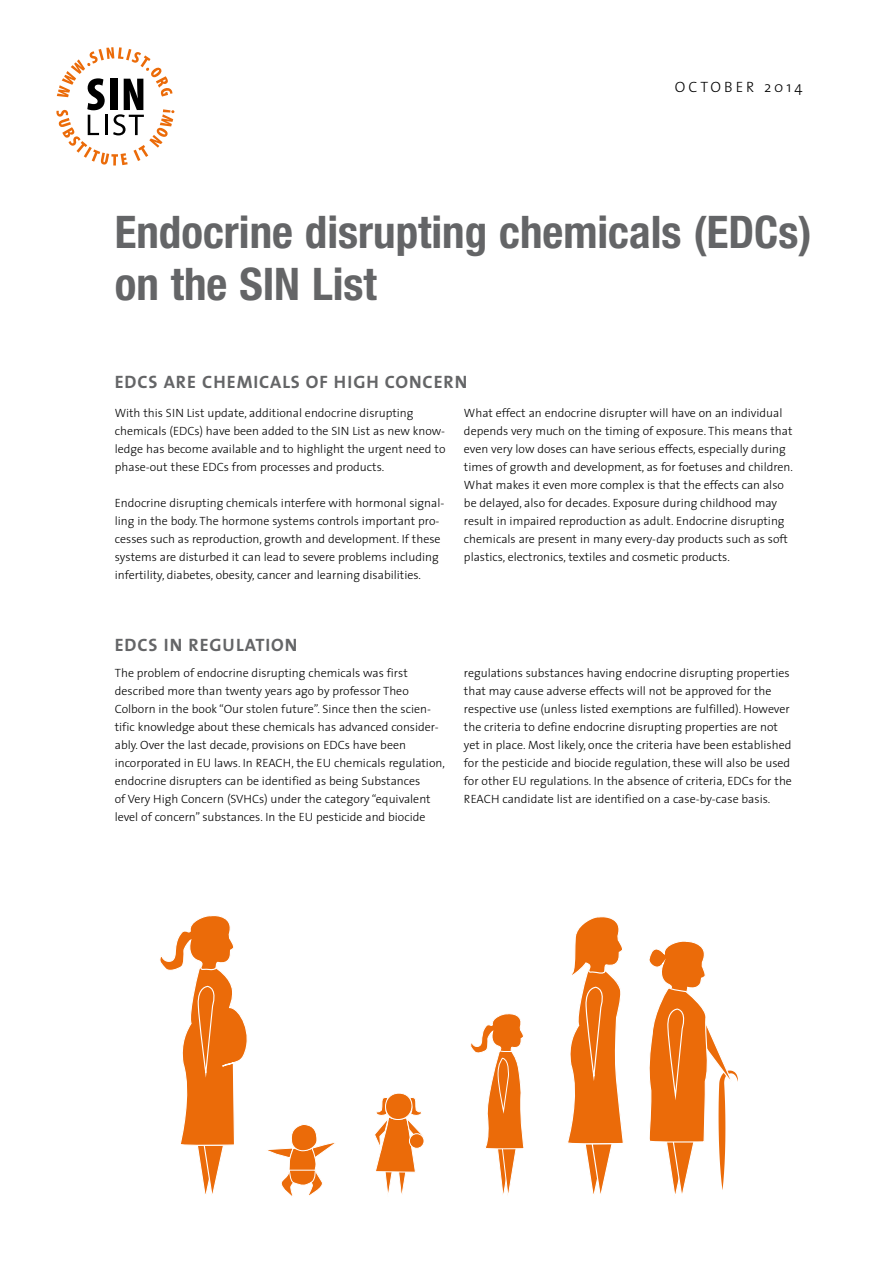
<style>
.page{position:relative;width:893px;height:1263px;background:#fff}
.page>*{position:absolute;margin:0;border:0;box-sizing:border-box;transform-origin:0 0}
.t1{font:700 condensed 45px/52.5px "Helvetica Neue";color:#646567}
.t2{font:700 18px "The Sans";letter-spacing:.05em;color:#646567}
.t3{font:300 15px "The Sans";letter-spacing:.2em;color:#000}
.t4{font:300 12px/18px "The Sans";color:#000}
</style>
<div class="page">
<svg style="left:160px;top:915px;width:88px;height:280px"></svg>
<svg style="left:649px;top:941px;width:89px;height:253px"></svg>
<svg style="left:567px;top:916px;width:57px;height:278px"></svg>
<svg style="left:470px;top:1013px;width:54px;height:182px"></svg>
<svg style="left:375px;top:1093px;width:49px;height:101px"></svg>
<svg style="left:268px;top:1124px;width:67px;height:73px"></svg>
<svg style="left:56px;top:47px;width:118px;height:119px"></svg>
<p class="t3" style="left:675px;top:74px;width:13px">octo</p>
<p class="t3" style="left:724px;top:74px;width:21px">ber</p>
<p class="t3" style="left:764px;top:74px;width:40px">2014</p>
<h1 class="t1" style="left:115px;top:205px;width:698px">Endocrine disrupting chemicals (EDCs) on the SIN List</h1>
<h2 class="t2" style="left:115px;top:367px;width:354px">EDCS ARE CHEMICALS OF HIGH CONCERN</h2>
<p class="t4" style="left:115px;top:403px;width:332px">With this SIN List update, additional endocrine disrupting chemicals (EDCs) have been added to the SIN List as new know&shy;ledge has become available and to highlight the urgent need to phase-out these EDCs from processes and products.</p>
<p class="t4" style="left:115px;top:493px;width:331px">Endocrine disrupting chemicals interfere with hormonal signal&shy;ling in the body. The hormone systems controls important pro&shy;cesses such as reproduction, growth and development. If these systems are disturbed it can lead to severe problems including infertility, diabetes, obesity, cancer and learning disabilities.</p>
<p class="t4" style="left:464px;top:403px;width:330px">What effect an endocrine disrupter will have on an individual depends very much on the timing of exposure. This means that even very low doses can have serious effects, especially during times of growth and development, as for foetuses and children.<br>What makes it even more complex is that the effects can also be delayed, also for decades. Exposure during childhood may result in impaired reproduction as adult. Endocrine disrupting chemicals are present in many every-day products such as soft plastics, electronics, textiles and cosmetic products.</p>
<h2 class="t2" style="left:115px;top:630px;width:184px">EDCS IN REGULATION</h2>
<p class="t4" style="left:115px;top:664px;width:332px">The problem of endocrine disrupting chemicals was first described more than twenty years ago by professor Theo Colborn in the book “Our stolen future”. Since then the scien&shy;tific knowledge about these chemicals has advanced consider&shy;ably. Over the last decade, provisions on EDCs have been incorporated in EU laws. In REACH, the EU chemicals regulation, endocrine disrupters can be identified as being Substances<br>of Very High Concern (SVHCs) under the category “equivalent level of concern” substances. In the EU pesticide and biocide</p>
<p class="t4" style="left:464px;top:664px;width:329px">regulations substances having endocrine disrupting properties that may cause adverse effects will not be approved for the respective use (unless listed exemptions are fulfilled). However the criteria to define endocrine disrupting properties are not yet in place. Most likely, once the criteria have been established for the pesticide and biocide regulation, these will also be used for other EU regulations. In the absence of criteria, EDCs for the REACH candidate list are identified on a case-by-case basis.</p>
</div>
